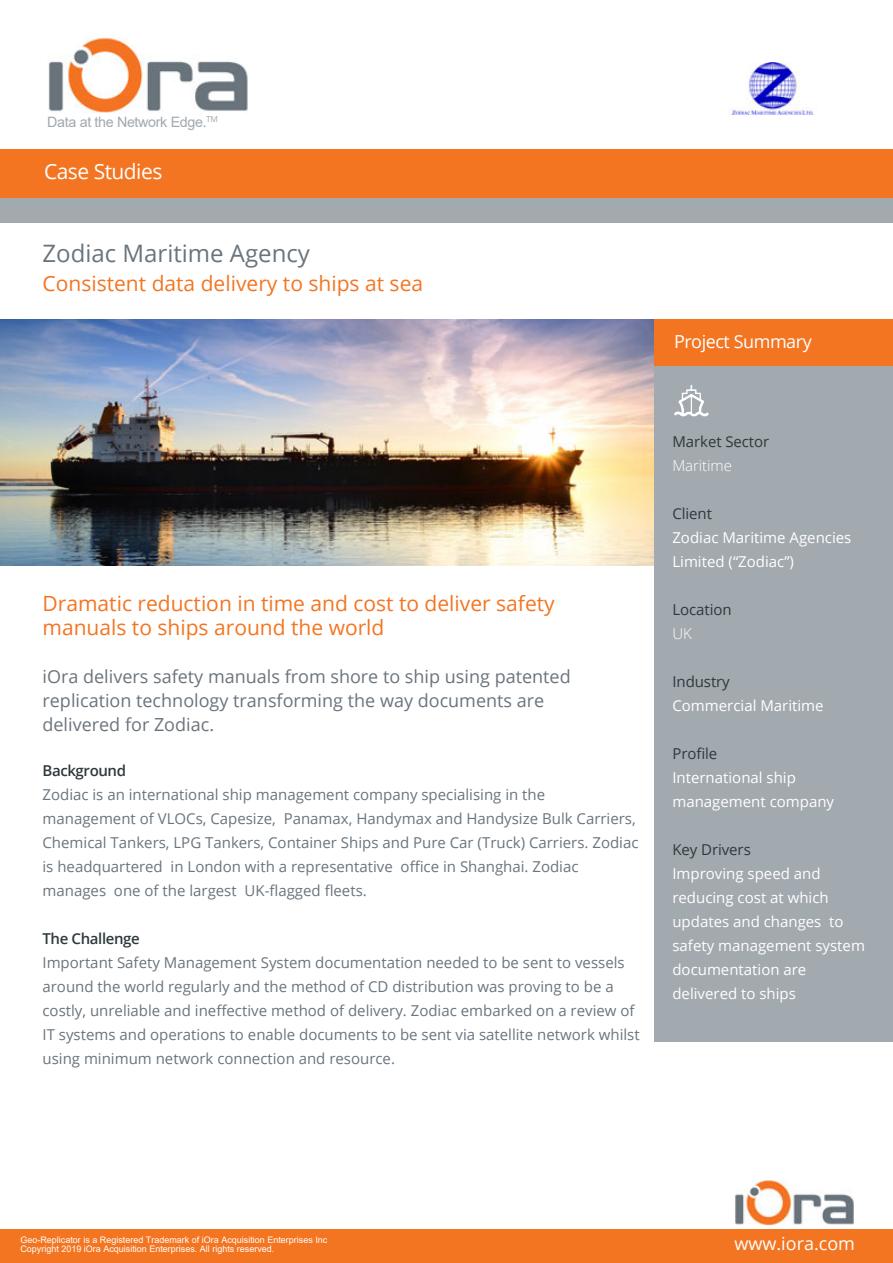
<style>
.page{position:relative;width:893px;height:1263px;background:#fff}
.page>*{position:absolute;margin:0;border:0;box-sizing:border-box;transform-origin:0 0}
.t1{font:24px "Open Sans";color:#6a747d}
.t2{font:21px/24px "Open Sans";color:#f37521}
.t3{font:21px "Open Sans";letter-spacing:-.025em;color:#fff}
.t4{font:18px/24px "Open Sans";color:#6a747d}
.t5{font:18px "Open Sans";letter-spacing:-.025em;color:#fff}
.t6{font:18px "Open Sans";color:#fff}
.t7{font:15px/24px "Open Sans";color:#6a747d}
.t8{font:15px/24px "Open Sans";color:#fff}
.t9{font:15px "Open Sans";letter-spacing:-.005em;color:#2e393b}
.t10{font:600 15px "Open Sans";letter-spacing:-.025em;color:#2e393b}
.t11{font:300 15px "Open Sans";letter-spacing:-.005em;color:#fff}
.t12{font:14.4px "Arial";letter-spacing:-.025em;color:#a2a9af}
.t13{font:9px/9px "Arial";color:#fff}
.s1{font-family:"Open Sans"}
</style>
<div class="page">
<img style="left:0;top:319px;width:674px;height:246px">
<div style="left:0;top:186px;width:893px;height:36px;background:#a2a9af"></div>
<div style="left:0;top:149px;width:893px;height:49px;background:#f37521"></div>
<div style="left:654px;top:348px;width:239px;height:693px;background:#a2a9af"></div>
<div style="left:654px;top:320px;width:239px;height:46px;background:#f37521"></div>
<img style="left:48px;top:37px;width:200px;height:77px">
<div style="left:0;top:1230px;width:893px;height:33px;background:#f37521"></div>
<img style="left:735px;top:1180px;width:119px;height:45px">
<svg style="left:674px;top:385px;width:35px;height:32px"></svg>
<img style="left:730px;top:63px;width:84px;height:52px">
<p class="t12" style="left:47px;top:112px;width:172px">Data at the Network Edge<span class="s1">.</span><sup>TM</sup></p>
<p class="t3" style="left:44px;top:157px;width:120px">Case Studies</p>
<p class="t1" style="left:43px;top:237px;width:269px">Zodiac Maritime Agency</p>
<p class="t2" style="left:43px;top:270px;width:382px">Consistent data delivery to ships at sea</p>
<p class="t2" style="left:43px;top:591px;width:514px">Dramatic reduction in time and cost to deliver safety manuals to ships around the world</p>
<p class="t4" style="left:43px;top:664px;width:530px">iOra delivers safety manuals from shore to ship using patented replication technology transforming the way documents are delivered for Zodiac.</p>
<p class="t10" style="left:43px;top:760px;width:85px">Background</p>
<p class="t7" style="left:43px;top:782px;width:597px">Zodiac is an international ship management company specialising in the management of VLOCs, Capesize, Panamax, Handymax and Handysize Bulk Carriers, Chemical Tankers, LPG Tankers, Container Ships and Pure Car (Truck) Carriers. Zodiac is headquartered in London with a representative office in Shanghai. Zodiac manages one of the largest UK-flagged fleets.</p>
<p class="t10" style="left:43px;top:928px;width:99px">The Challenge</p>
<p class="t7" style="left:43px;top:950px;width:599px">Important Safety Management System documentation needed to be sent to vessels around the world regularly and the method of CD distribution was proving to be a costly, unreliable and ineffective method of delivery. Zodiac embarked on a review of IT systems and operations to enable documents to be sent via satellite network whilst using minimum network connection and resource.</p>
<p class="t5" style="left:674px;top:329px;width:139px">Project Summary</p>
<p class="t9" style="left:672px;top:431px;width:98px">Market Sector</p>
<p class="t11" style="left:672px;top:455px;width:61px">Maritime</p>
<p class="t9" style="left:672px;top:503px;width:41px">Client</p>
<p class="t8" style="left:672px;top:525px;width:180px">Zodiac Maritime Agencies<br>Limited (“Zodiac”)</p>
<p class="t9" style="left:672px;top:599px;width:61px">Location</p>
<p class="t11" style="left:672px;top:623px;width:21px">UK</p>
<p class="t9" style="left:672px;top:671px;width:59px">Industry</p>
<p class="t8" style="left:672px;top:693px;width:153px">Commercial Maritime</p>
<p class="t9" style="left:672px;top:743px;width:46px">Profile</p>
<p class="t8" style="left:672px;top:765px;width:163px">International ship management company</p>
<p class="t9" style="left:672px;top:839px;width:80px">Key Drivers</p>
<p class="t8" style="left:672px;top:861px;width:194px">Improving speed and reducing cost at which updates and changes to safety management system documentation are delivered to ships</p>
<p class="t13" style="left:20px;top:1236px;width:309px">Geo-Replicator is a Registered Trademark of iOra Acquisition Enterprises Inc<br>Copyright 2019 iOra Acquisition Enterprises. All rights reserved.</p>
<p class="t6" style="left:734px;top:1231px;width:122px">www.iora.com</p>
</div>
